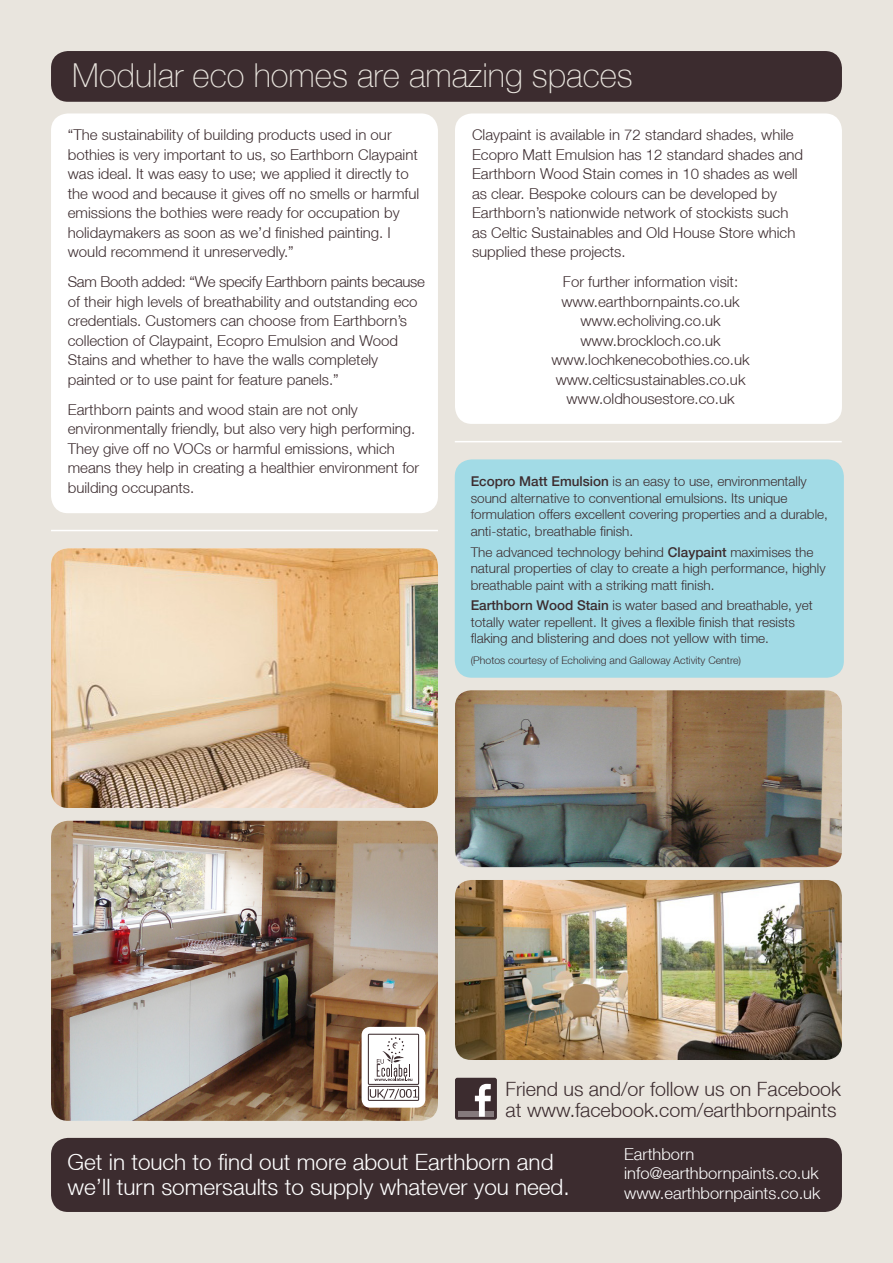
<style>
.page{position:relative;width:893px;height:1263px;background:#e9e5de}
.page>*{position:absolute;margin:0;border:0;box-sizing:border-box;transform-origin:0 0}
.Bubble_Text_Head{font:100 33px "Helvetica Neue LT";color:#e9e5de}
.Notes_body_text_opti{font:300 22.5px/25.5px "Helvetica Neue LT";color:#fff}
.Notes_body_text_opti-2{font:300 19.65px/21px "Helvetica Neue LT";color:#3c2c2f}
.Notes_body_text_opti-3{font:300 16.5px "Helvetica Neue LT";color:#fff}
.Notes_body_text_opti-4{font:300 15px/19.5px "Helvetica Neue LT";color:#3c2c2f}
.Notes_body_text_opti-5{font:300 13.5px/16.5px "Helvetica Neue LT";color:#3c2c2f}
.Notes_body_text_opti-6{font:300 10.5px "Helvetica Neue LT";color:#3c2c2f}
.s1{font-weight:500}
</style>
<div class="page">
<img style="left:51px;top:821px;width:387px;height:300px">
<img style="left:455px;top:880px;width:387px;height:180px">
<img style="left:455px;top:690px;width:387px;height:177px">
<div style="left:455px;top:113px;width:387px;height:311px;background:#fff;border-radius:17px"></div>
<div style="left:51px;top:113px;width:387px;height:400px;background:#fff;border-radius:17px"></div>
<div style="left:455px;top:459px;width:389px;height:219px;background:#a2dbe6;border-radius:17px"></div>
<div style="left:51px;top:1138px;width:791px;height:74px;background:#3c2c2f;border-radius:17px"></div>
<div style="left:51px;top:51px;width:791px;height:51px;background:#3c2c2f;border-radius:17px"></div>
<hr style="left:51px;top:530px;width:387px;height:1px;background:#fff">
<hr style="left:455px;top:441px;width:387px;height:1px;background:#fff">
<svg style="left:362px;top:1027px;width:63px;height:81px;background:#f4f3f3"></svg>
<svg style="left:368px;top:1034px;width:51px;height:66px;background:#d6d3d3"></svg>
<div style="left:455px;top:1078px;width:42px;height:42px;background:#3c2c2f;border-radius:2px"></div>
<div style="left:458px;top:1111px;width:36px;height:6px;background:#857a7c"></div>
<svg style="left:475px;top:1084px;width:16px;height:33px"></svg>
<img style="left:51px;top:548px;width:387px;height:260px">
<p class="Bubble_Text_Head" style="left:72px;top:57px;width:562px">Modular eco homes are amazing spaces</p>
<p class="Notes_body_text_opti-4" style="left:68px;top:125px;width:353px">“The sustainability of building products used in our bothies is very important to us, so Earthborn Claypaint was ideal. It was easy to use; we applied it directly to the wood and because it gives off no smells or harmful emissions the bothies were ready for occupation by holidaymakers as soon as we’d finished painting. I would recommend it unreservedly.”</p>
<p class="Notes_body_text_opti-4" style="left:68px;top:272px;width:359px">Sam Booth added: “We specify Earthborn paints because of their high levels of breathability and outstanding eco credentials. Customers can choose from Earthborn’s collection of Claypaint, Ecopro Emulsion and Wood Stains and whether to have the walls completely painted or to use paint for feature panels.”</p>
<p class="Notes_body_text_opti-4" style="left:68px;top:399px;width:353px">Earthborn paints and wood stain are not only environmentally friendly, but also very high performing.<br>They give off no VOCs or harmful emissions, which means they help in creating a healthier environment for building occupants.</p>
<p class="Notes_body_text_opti-4" style="left:472px;top:125px;width:333px">Claypaint is available in 72 standard shades, while Ecopro Matt Emulsion has 12 standard shades and Earthborn Wood Stain comes in 10 shades as well as clear. Bespoke colours can be developed by Earthborn’s nationwide network of stockists such as Celtic Sustainables and Old House Store which supplied these projects.</p>
<p class="Notes_body_text_opti-4" style="left:563px;top:272px;width:177px">For further information visit:</p>
<p class="Notes_body_text_opti-4" style="left:561px;top:291px;width:180px">www.earthbornpaints.co.uk</p>
<p class="Notes_body_text_opti-4" style="left:580px;top:311px;width:142px">www.echoliving.co.uk</p>
<p class="Notes_body_text_opti-4" style="left:580px;top:330px;width:142px">www.brockloch.co.uk</p>
<p class="Notes_body_text_opti-4" style="left:551px;top:350px;width:200px">www.lochkenecobothies.co.uk</p>
<p class="Notes_body_text_opti-4" style="left:556px;top:369px;width:191px">www.celticsustainables.co.uk</p>
<p class="Notes_body_text_opti-4" style="left:566px;top:389px;width:170px">www.oldhousestore.co.uk</p>
<p class="Notes_body_text_opti-5" style="left:471px;top:473px;width:359px"><span class="s1">Ecopro Matt Emulsion</span> is an easy to use, environmentally sound alternative to conventional emulsions. Its unique formulation offers excellent covering properties and a durable, anti-static, breathable finish.</p>
<p class="Notes_body_text_opti-5" style="left:471px;top:543px;width:356px">The advanced technology behind <span class="s1">Claypaint</span> maximises the natural properties of clay to create a high performance, highly breathable paint with a striking matt finish.</p>
<p class="Notes_body_text_opti-5" style="left:471px;top:597px;width:344px"><span class="s1">Earthborn Wood Stain</span> is water based and breathable, yet totally water repellent. It gives a flexible finish that resists flaking and blistering and does not yellow with time.</p>
<p class="Notes_body_text_opti-6" style="left:471px;top:654px;width:272px">(Photos courtesy of Echoliving and Galloway Activity Centre)</p>
<p class="Notes_body_text_opti-2" style="left:505px;top:1078px;width:337px">Friend us and/or follow us on Facebook at www.facebook.com/earthbornpaints</p>
<p class="Notes_body_text_opti" style="left:68px;top:1148px;width:504px">Get in touch to find out more about Earthborn and we’ll turn somersaults to supply whatever you need.</p>
<p class="Notes_body_text_opti-3" style="left:624px;top:1144px;width:72px">Earthborn</p>
<p class="Notes_body_text_opti-3" style="left:624px;top:1163px;width:196px">info@earthbornpaints.co.uk</p>
<p class="Notes_body_text_opti-3" style="left:624px;top:1183px;width:198px">www.earthbornpaints.co.uk</p>
</div>
